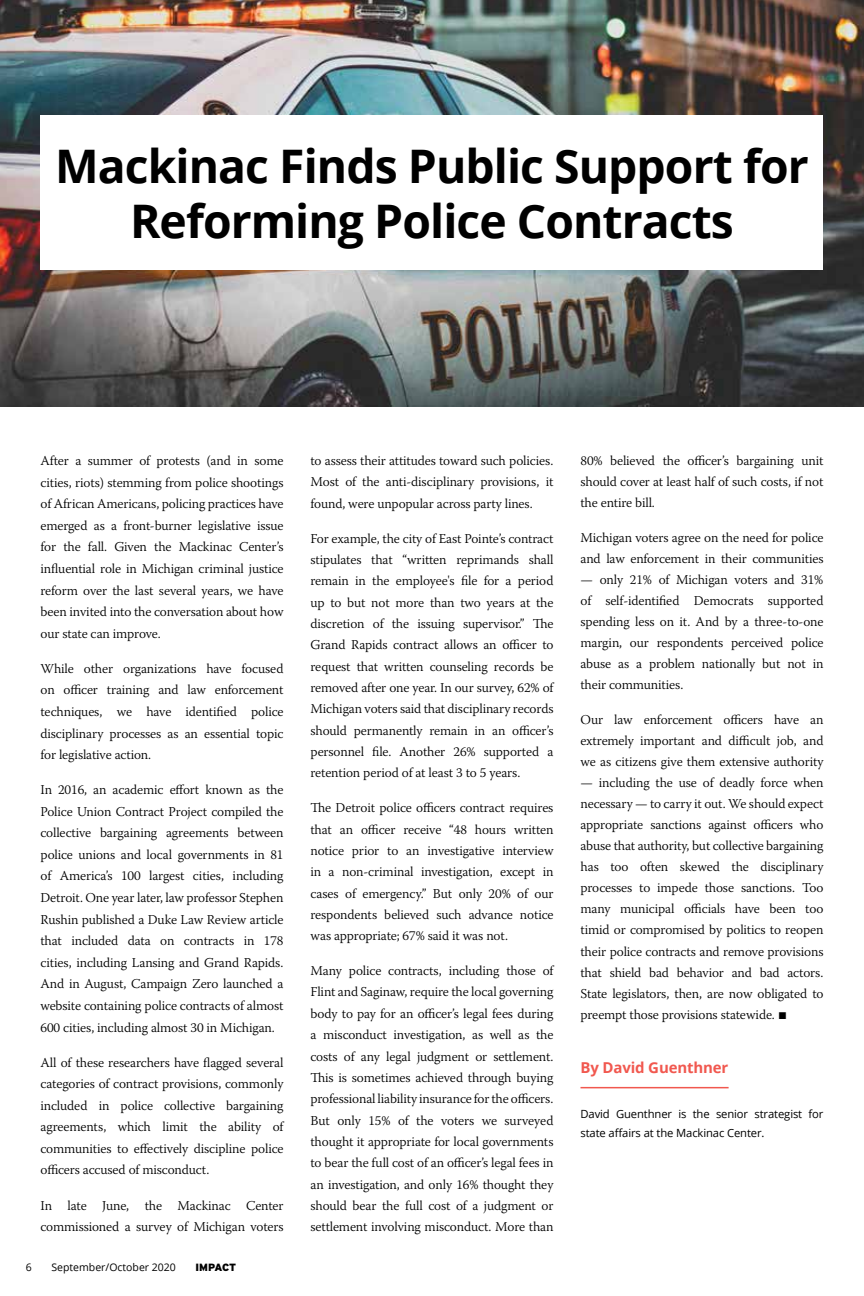
<style>
.page{position:relative;width:864px;height:1296px;background:#fff}
.page>*{position:absolute;margin:0;border:0;box-sizing:border-box;transform-origin:0 0}
.t1{font:700 46.2px/54.9px "Open Sans";letter-spacing:-.02em;color:#000;text-align:center}
.t2{font:700 15px "Open Sans";letter-spacing:-.01em;color:#f1584f}
.t3{font:300 13.5px/21.3px "Warnock Pro";letter-spacing:-.01em;color:#000;text-align:justify}
.t4{font:11.25px/18px "Open Sans";letter-spacing:-.01em;color:#000}
.t5{font:10.5px "Open Sans";color:#000}
.t6{font:900 10.5px "Interstate";letter-spacing:-.015em;color:#000}
.s1{font-family:"Apex Serif";font-weight:400}
</style>
<div class="page">
<img style="left:0;top:0;width:864px;height:406px">
<div style="left:40px;top:115px;width:784px;height:154px;background:#fff"></div>
<hr style="left:580px;top:1087px;width:149px;height:1px;background:#f1584f">
<h1 class="t1" style="left:55px;top:137px;width:755px">Mackinac Finds Public Support for<br>Reforming Police Contracts</h1>
<p class="t3" style="left:40px;top:450px;width:245px">After a summer of protests (and in some cities, riots) stemming from police shootings of African Americans, policing practices have emerged as a front-burner legislative issue for the fall. Given the Mackinac Center’s influential role in Michigan criminal justice reform over the last several years, we have been invited into the conversation about how our state can improve.</p>
<p class="t3" style="left:40px;top:657px;width:245px">While other organizations have focused on officer training and law enforcement techniques, we have identified police disciplinary processes as an essential topic for legislative action.</p>
<p class="t3" style="left:40px;top:779px;width:245px">In 2016, an academic effort known as the Police Union Contract Project compiled the collective bargaining agreements between police unions and local governments in 81 of America’s 100 largest cities, including Detroit. One year later, law professor Stephen Rushin published a Duke Law Review article that included data on contracts in 178 cities, including Lansing and Grand Rapids.<br>And in August, Campaign Zero launched a website containing police contracts of almost 600 cities, including almost 30 in Michigan.</p>
<p class="t3" style="left:40px;top:1051px;width:244px">All of these researchers have flagged several categories of contract provisions, commonly included in police collective bargaining agreements, which limit the ability of communities to effectively discipline police officers accused of misconduct.</p>
<p class="t3" style="left:40px;top:1194px;width:244px">In late June, the Mackinac Center commissioned a survey of Michigan voters</p>
<p class="t5" style="left:26px;top:1260px;width:8px">6</p>
<p class="t5" style="left:51px;top:1260px;width:126px">September/October 2020</p>
<p class="t6" style="left:196px;top:1262px;width:42px">IMPACT</p>
<p class="t3" style="left:310px;top:450px;width:244px">to assess their attitudes toward such policies.<br>Most of the anti-disciplinary provisions, it found, were unpopular across party lines.</p>
<p class="t3" style="left:310px;top:527px;width:245px">For example, the city of East Pointe’s contract stipulates that “written reprimands shall remain in the employee's file for a period up to but not more than two years at the discretion of the issuing supervisor.” The Grand Rapids contract allows an officer to request that written counseling records be removed after one year. In our survey, 62% of Michigan voters said that disciplinary records should permanently remain in an officer’s personnel file. Another 26% supported a retention period of at least 3 to 5 years.</p>
<p class="t3" style="left:310px;top:797px;width:245px">The Detroit police officers contract requires that an officer receive “48 hours written notice prior to an investigative interview in a non-criminal investigation, except in cases of emergency.” But only 20% of our respondents believed such advance notice was appropriate; 67% said it was not.</p>
<p class="t3" style="left:310px;top:960px;width:245px">Many police contracts, including those of Flint and Saginaw, require the local governing body to pay for an officer’s legal fees during a misconduct investigation, as well as the costs of any legal judgment or settlement.<br>This is sometimes achieved through buying professional liability insurance for the officers.<br>But only 15% of the voters we surveyed thought it appropriate for local governments to bear the full cost of an officer’s legal fees in an investigation, and only 16% thought they should bear the full cost of a judgment or settlement involving misconduct. More than</p>
<p class="t3" style="left:580px;top:450px;width:245px">80% believed the officer’s bargaining unit should cover at least half of such costs, if not the entire bill.</p>
<p class="t3" style="left:580px;top:527px;width:245px">Michigan voters agree on the need for police and law enforcement in their communities</p>
<p class="t3" style="left:580px;top:569px;width:245px">— only 21% of Michigan voters and 31% of self-identified Democrats supported spending less on it. And by a three-to-one margin, our respondents perceived police abuse as a problem nationally but not in their communities.</p>
<p class="t3" style="left:580px;top:709px;width:244px">Our law enforcement officers have an extremely important and difficult job, and we as citizens give them extensive authority</p>
<p class="t3" style="left:580px;top:772px;width:245px">— including the use of deadly force when necessary — to carry it out. We should expect appropriate sanctions against officers who abuse that authority, but collective bargaining has too often skewed the disciplinary processes to impede those sanctions. Too many municipal officials have been too timid or compromised by politics to reopen their police contracts and remove provisions that shield bad behavior and bad actors.<br>State legislators, then, are now obligated to preempt those provisions statewide. <span class="s1">¬</span></p>
<p class="t2" style="left:580px;top:1057px;width:149px">By David Guenthner</p>
<p class="t4" style="left:580px;top:1105px;width:245px">David Guenthner is the senior strategist for state affairs at the Mackinac Center.</p>
</div>
